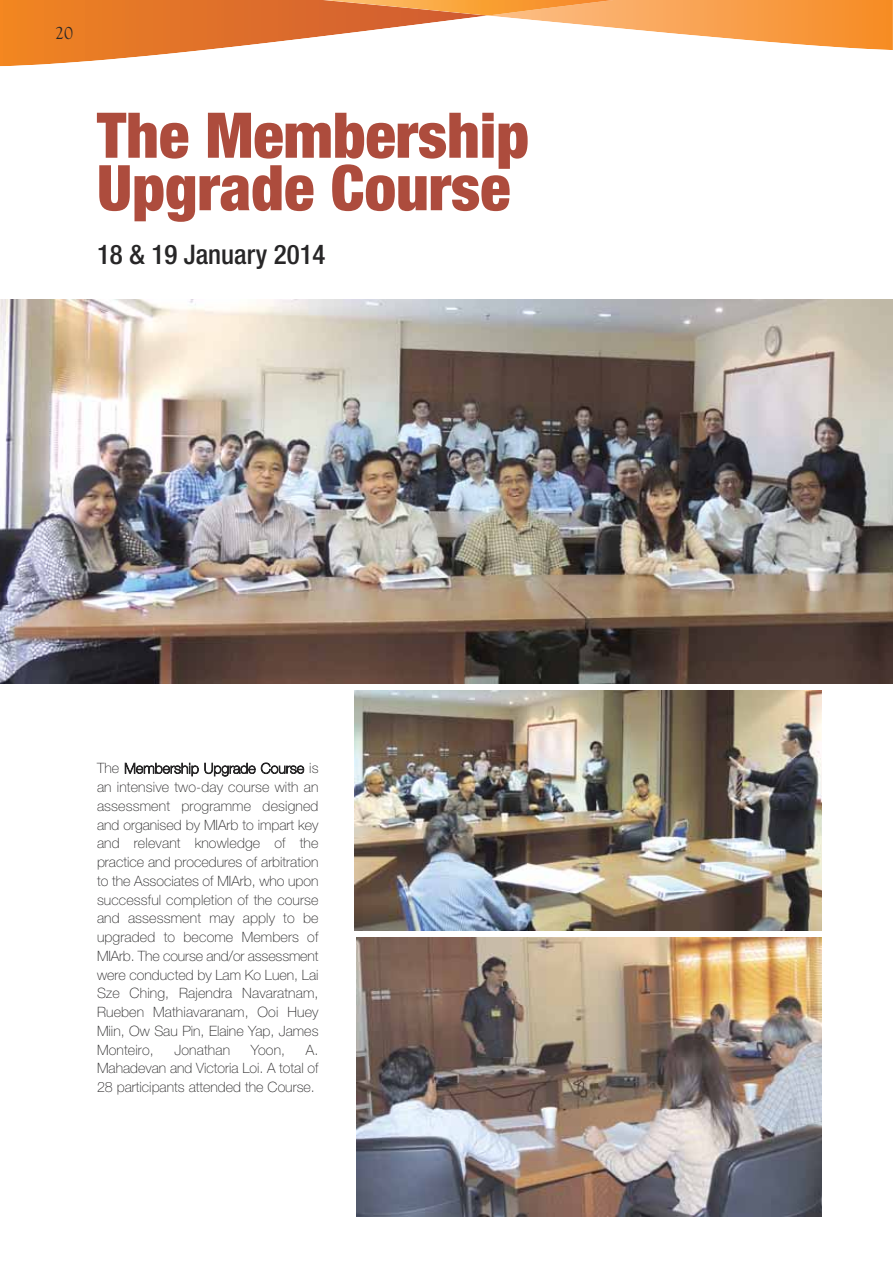
<style>
.page{position:relative;width:893px;height:1263px;background:#fff}
.page>*{position:absolute;margin:0;border:0;box-sizing:border-box;transform-origin:0 0}
.t1{font:900 condensed 63px/52.5px "Helvetica Neue LT Pro";color:#ad4c3d}
.t2{font:500 condensed 27px "Helvetica Neue LT";color:#272627}
.t3{font:18px "Goudy Old Style T";color:#272627}
.t4{font:100 14.25px/18.8px "Helvetica Neue LT Pro";color:#272627;text-align:justify}
</style>
<div class="page">
<svg style="left:0;top:0;width:483px;height:67px"></svg>
<svg style="left:494px;top:0;width:398px;height:50px"></svg>
<img style="left:323px;top:0;width:291px;height:16px">
<img style="left:357px;top:937px;width:464px;height:279px">
<img style="left:0;top:300px;width:892px;height:384px">
<img style="left:355px;top:690px;width:466px;height:240px">
<p class="t3" style="left:55px;top:22px;width:19px">20</p>
<h1 class="t1" style="left:97px;top:115px;width:433px">The Membership<br>Upgrade Course</h1>
<h2 class="t2" style="left:97px;top:245px;width:230px">18 &amp; 19 January 2014</h2>
<p class="t4" style="left:97px;top:760px;width:223px">The Membership Upgrade Course is an intensive two-day course with an assessment programme designed and organised by MIArb to impart key and relevant knowledge of the practice and procedures of arbitration to the Associates of MIArb, who upon successful completion of the course and assessment may apply to be upgraded to become Members of MIArb. The course and/or assessment were conducted by Lam Ko Luen, Lai Sze Ching, Rajendra Navaratnam, Rueben Mathiavaranam, Ooi Huey Miin, Ow Sau Pin, Elaine Yap, James Monteiro,</p>
<p class="t4" style="left:97px;top:1042px;width:223px;text-indent:209px">A.<br>Mahadevan and Victoria Loi. A total of 28 participants attended the Course.</p>
<p class="t4" style="left:174px;top:1042px;width:57px">Jonathan</p>
<p class="t4" style="left:251px;top:1042px;width:36px">Yoon,</p>
</div>
